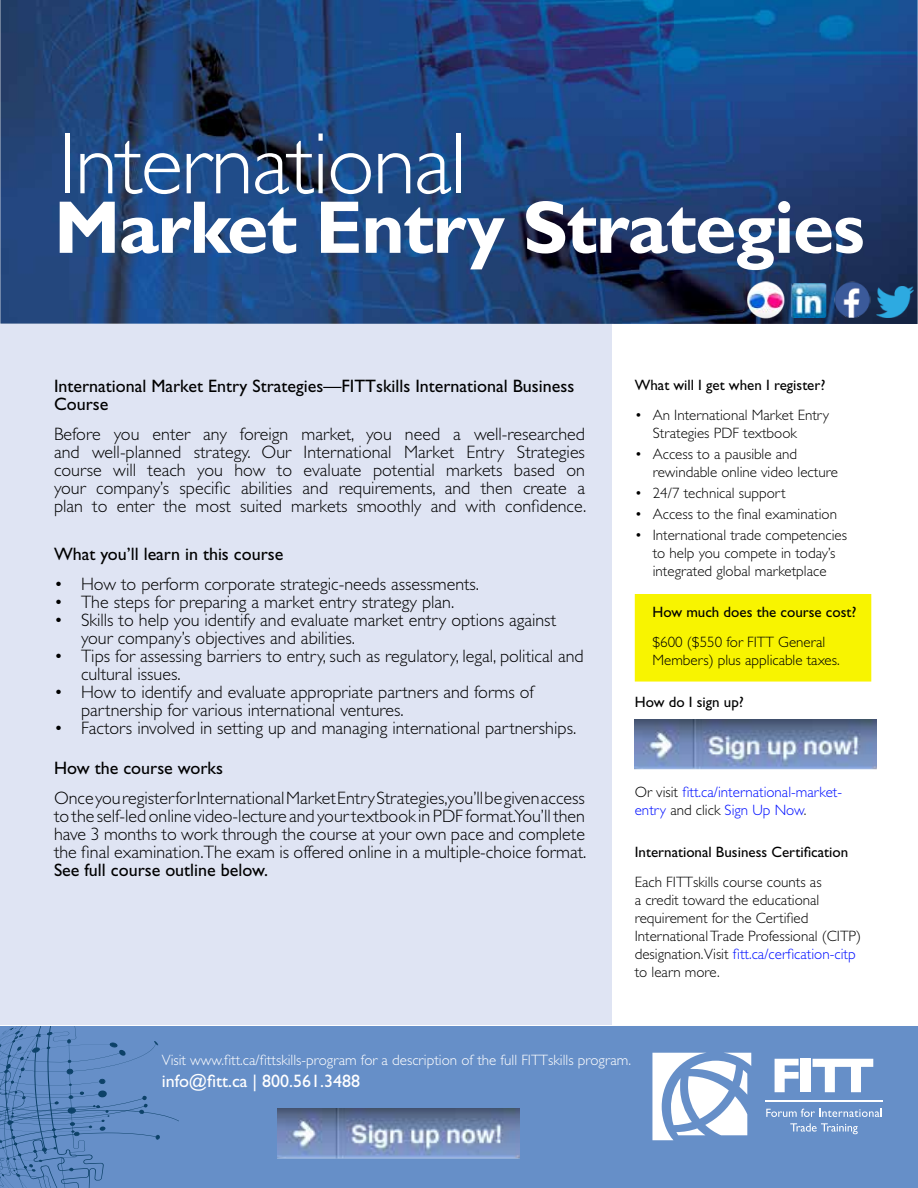
<style>
.page{position:relative;width:918px;height:1188px;background:#fff}
.page>*{position:absolute;margin:0;border:0;box-sizing:border-box;transform-origin:0 0}
.t1{font:300 87.75px "Gill Sans Std";letter-spacing:-.02em;color:#fff}
.t2{font:700 75px "Gill Sans Std";letter-spacing:-.02em;color:#fff}
.t3{font:300 18px/18px "Gill Sans Std";color:#000}
.t4{font:18px/18px "Gill Sans Std";color:#000}
.t5{font:18px "Gill Sans Std";color:#fff}
.t6{font:300 15px/18px "Gill Sans Std";color:#000}
.t7{font:15px "Gill Sans Std";color:#000}
.t8{font:300 15px "Gill Sans Std";color:#fff}
.t9{font:300 15px/18px "Gill Sans Std";color:#000fff}
.s1{color:#000}
.s2{color:#000fff}
.s3{font-family:"Gill Sans"}
</style>
<div class="page">
<img style="left:0;top:0;width:918px;height:324px">
<div style="left:0;top:324px;width:612px;height:701px;background:#dfe4f3"></div>
<div style="left:0;top:1026px;width:918px;height:162px;background:#668fc8"></div>
<img style="left:635px;top:720px;width:241px;height:50px">
<hr style="left:765px;top:1100px;width:118px;height:2px;background:#fff">
<svg style="left:775px;top:1059px;width:24px;height:33px"></svg>
<div style="left:800px;top:1059px;width:11px;height:33px;background:#fff"></div>
<svg style="left:813px;top:1059px;width:60px;height:33px"></svg>
<svg style="left:766px;top:1109px;width:116px;height:8px"></svg>
<svg style="left:790px;top:1123px;width:68px;height:11px"></svg>
<svg style="left:652px;top:1053px;width:99px;height:87px"></svg>
<img style="left:278px;top:1108px;width:241px;height:51px">
<div style="left:635px;top:594px;width:236px;height:88px;background:#f8f400"></div>
<img style="left:744px;top:278px;width:44px;height:45px">
<img style="left:791px;top:284px;width:36px;height:34px">
<img style="left:833px;top:282px;width:38px;height:36px">
<img style="left:876px;top:286px;width:38px;height:31px">
<svg style="left:0;top:1026px;width:178px;height:162px"></svg>
<h1 class="t1" style="left:58px;top:115px;width:409px">International</h1>
<h2 class="t2" style="left:54px;top:183px;width:812px">Market Entry Strategies</h2>
<p class="t4" style="left:54px;top:377px;width:522px">International Market Entry Strategies—FITTskills International Business<br>Course</p>
<p class="t3" style="left:54px;top:425px;width:534px;text-align:justify">Before you enter any foreign market, you need a well-researched and well-planned strategy. Our International Market Entry Strategies course will teach you how to evaluate potential markets based on your company’s specific abilities and requirements, and then create a plan to enter the most suited markets smoothly and with confidence.</p>
<p class="t4" style="left:54px;top:545px;width:231px">What you’ll learn in this course</p>
<p class="t3" style="left:54px;top:575px;width:427px">• How to perform corporate strategic-needs assessments.</p>
<p class="t3" style="left:54px;top:593px;width:402px">• The steps for preparing a market entry strategy plan.</p>
<p class="t3" style="left:81px;top:611px;width:477px;text-indent:-27px">• Skills to help you identify and evaluate market entry options against your company’s objectives and abilities.</p>
<p class="t3" style="left:81px;top:647px;width:504px;text-indent:-27px">• Tips for assessing barriers to entry, such as regulatory, legal, political and cultural issues.</p>
<p class="t3" style="left:81px;top:683px;width:454px;text-indent:-27px">• How to identify and evaluate appropriate partners and forms of partnership for various international ventures.</p>
<p class="t3" style="left:54px;top:719px;width:524px">• Factors involved in setting up and managing international partnerships.</p>
<p class="t4" style="left:54px;top:759px;width:171px">How the course works</p>
<p class="t3" style="left:54px;top:789px;width:534px;text-align:justify">Once you register for International Market Entry Strategies,you’ll be given access to the self-led online video-lecture and your textbook in PDF format.You’ll then have 3 months to work through the course at your own pace and complete the final examination.The exam is offered online in a multiple-choice format.</p>
<p class="t4" style="left:54px;top:861px;width:215px">See full course outline below.</p>
<p class="t7" style="left:635px;top:376px;width:192px">What will I get when I register?</p>
<p class="t6" style="left:653px;top:406px;width:178px;text-indent:-18px">• An International Market Entry<br>Strategies PDF textbook</p>
<p class="t6" style="left:653px;top:445px;width:187px;text-indent:-18px">• Access to a pausible and rewindable online video lecture</p>
<p class="t6" style="left:635px;top:484px;width:152px">• 24/7 technical support</p>
<p class="t6" style="left:635px;top:505px;width:204px">• Access to the final examination</p>
<p class="t6" style="left:635px;top:526px;width:214px;text-align:center">• International trade competencies to help you compete in today’s integrated global marketplace</p>
<p class="t7" style="left:652px;top:603px;width:206px">How much does the course cost?</p>
<p class="t6" style="left:652px;top:633px;width:189px">$600 ($550 for FITT General<br>Members) plus applicable taxes.</p>
<p class="t7" style="left:635px;top:693px;width:111px">How do I sign up?</p>
<p class="t9" style="left:635px;top:783px;width:209px"><span class="s1">Or visit</span> fitt.ca/international-market&shy;entry <span class="s1">and click</span> Sign Up Now<span class="s1">.</span></p>
<p class="t7" style="left:635px;top:843px;width:215px">International Business Certification</p>
<p class="t6" style="left:635px;top:873px;width:228px">Each FITTskills course counts as<br>a credit toward the educational requirement for the Certified International Trade Professional (CITP) designation.Visit <span class="s2">fitt.ca/cerfication-citp </span>to learn more.</p>
<p class="t8" style="left:162px;top:1052px;width:471px">Visit www.fitt.ca/fittskills-program for a description of the full FITTskills program.</p>
<p class="t5" style="left:162px;top:1070px;width:200px">info@fitt.ca <span class="s3">|</span> 800.561.3488</p>
</div>
